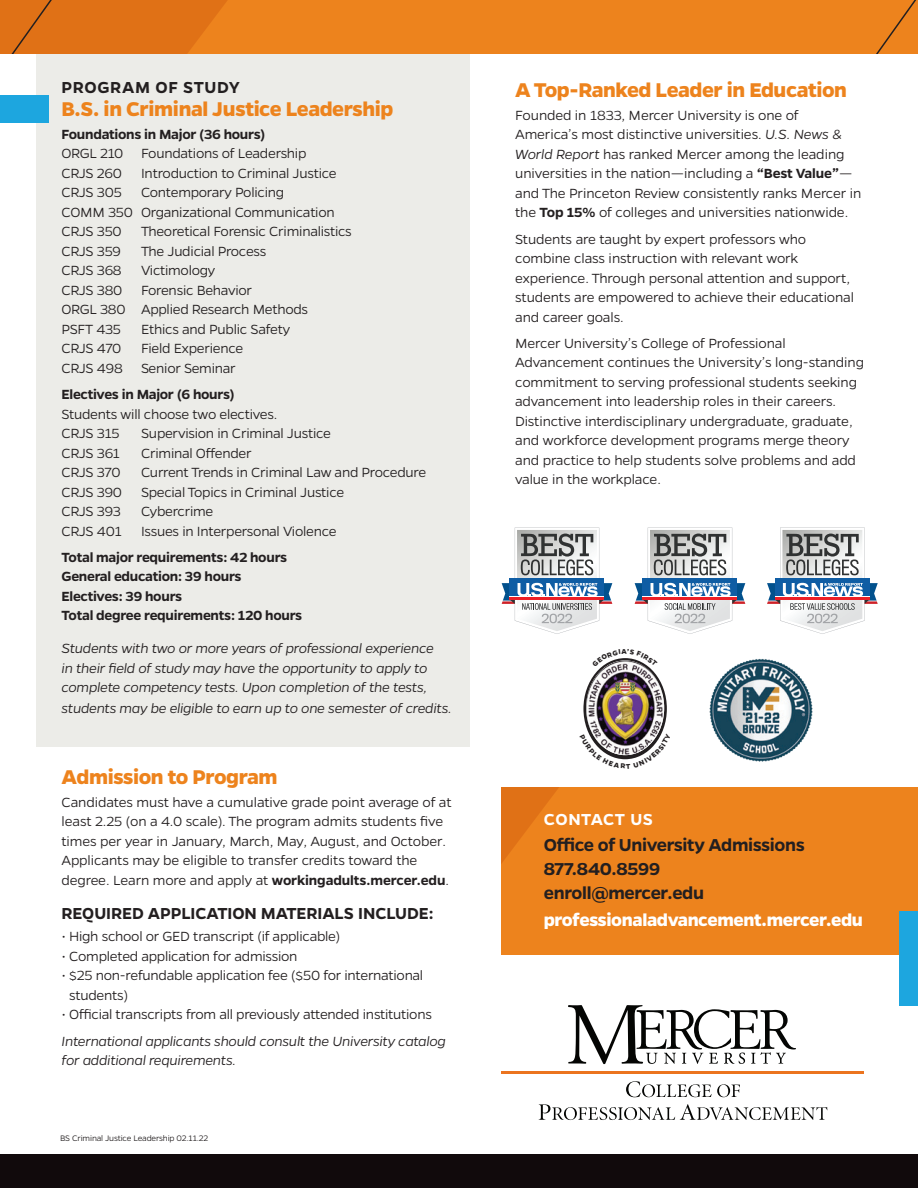
<style>
.page{position:relative;width:918px;height:1188px;background:#fff}
.page>*{position:absolute;margin:0;border:0;box-sizing:border-box;transform-origin:0 0}
.t1{font:700 22.5px "Gentona";letter-spacing:-.02em;color:#ed831d}
.t2{font:600 19.5px/24px "Gentona";letter-spacing:-.02em;color:#231f20}
.t3{font:700 19.5px "Gentona";letter-spacing:-.02em;color:#fff}
.t4{font:600 18px "Gentona";color:#231f20}
.t5{font:600 18px "Gentona";letter-spacing:.035em;color:#231f20}
.t6{font:600 18px "Gentona";letter-spacing:.025em;color:#fff}
.t7{font:300 15px/19.5px "Gentona";letter-spacing:-.015em;color:#231f20}
.t8{font:italic 300 15px/19.5px "Gentona";letter-spacing:-.02em;color:#231f20}
.t9{font:600 15px/19.5px "Gentona";letter-spacing:-.02em;color:#231f20}
.t10{font:300 9px "Gentona";letter-spacing:-.015em;color:#231f20}
.s1{font-weight:600}
.s2{font-style:italic}
</style>
<div class="page">
<div style="left:36px;top:42px;width:434px;height:704px;background:#ecece8"></div>
<div style="left:0;top:95px;width:48px;height:28px;background:#1da6df"></div>
<div style="left:502px;top:787px;width:416px;height:167px;background:#ed831d"></div>
<svg style="left:502px;top:787px;width:57px;height:75px"></svg>
<div style="left:900px;top:912px;width:18px;height:94px;background:#1da6df"></div>
<div style="left:0;top:1154px;width:918px;height:34px;background:#110a0c"></div>
<svg style="left:539px;top:1104px;width:288px;height:16px"></svg>
<svg style="left:626px;top:1081px;width:114px;height:16px"></svg>
<hr style="left:502px;top:1071px;width:362px;height:3px;background:#eb741f">
<svg style="left:568px;top:1005px;width:228px;height:59px"></svg>
<svg style="left:767px;top:528px;width:111px;height:106px"></svg>
<hr style="left:775px;top:596px;width:95px;height:1px;background:#fff">
<hr style="left:775px;top:597px;width:95px;height:2px;background:#ec1f26">
<svg style="left:502px;top:528px;width:110px;height:106px"></svg>
<hr style="left:509px;top:596px;width:95px;height:1px;background:#fff">
<hr style="left:509px;top:597px;width:95px;height:2px;background:#ec1f26">
<svg style="left:635px;top:528px;width:110px;height:106px"></svg>
<hr style="left:642px;top:596px;width:95px;height:1px;background:#fff">
<hr style="left:642px;top:597px;width:95px;height:2px;background:#ec1f26">
<img style="left:709px;top:658px;width:104px;height:103px">
<img style="left:586px;top:667px;width:78px;height:66px">
<div style="left:0;top:0;width:918px;height:54px;background:#ed831d"></div>
<svg style="left:876px;top:0;width:41px;height:54px"></svg>
<svg style="left:0;top:0;width:227px;height:54px;background:#df7116"></svg>
<svg style="left:588px;top:733px;width:74px;height:27px"></svg>
<svg style="left:601px;top:658px;width:48px;height:9px"></svg>
<p class="t5" style="left:62px;top:77px;width:180px">PROGRAM OF STUDY</p>
<h1 class="t1" style="left:62px;top:96px;width:334px">B.S. in Criminal Justice Leadership</h1>
<p class="t9" style="left:62px;top:124px;width:205px">Foundations in Major (36 hours)</p>
<p class="t7" style="left:62px;top:144px;width:247px">ORGL 210 Foundations of Leadership<br>CRJS 260</p>
<p class="t7" style="left:141px;top:163px;width:197px">Introduction to Criminal Justice</p>
<p class="t7" style="left:62px;top:183px;width:275px;text-indent:80px">Contemporary Policing<br>COMM 350 Organizational Communication<br>CRJS 350</p>
<p class="t7" style="left:62px;top:183px;width:62px">CRJS 305</p>
<p class="t7" style="left:141px;top:222px;width:212px">Theoretical Forensic Criminalistics</p>
<p class="t7" style="left:62px;top:241px;width:61px">CRJS 359</p>
<p class="t7" style="left:141px;top:241px;width:127px">The Judicial Process</p>
<p class="t7" style="left:62px;top:261px;width:62px">CRJS 368</p>
<p class="t7" style="left:62px;top:261px;width:248px;text-indent:80px">Victimology<br>CRJS 380 Forensic Behavior<br>ORGL 380 Applied Research Methods<br>PSFT 435</p>
<p class="t7" style="left:141px;top:319px;width:151px">Ethics and Public Safety</p>
<p class="t7" style="left:62px;top:339px;width:183px;text-indent:80px">Field Experience<br>CRJS 498 Senior Seminar</p>
<p class="t9" style="left:62px;top:385px;width:175px">Electives in Major (6 hours)</p>
<p class="t7" style="left:62px;top:404px;width:218px">Students will choose two electives.<br>CRJS 315</p>
<p class="t7" style="left:62px;top:339px;width:61px">CRJS 470</p>
<p class="t7" style="left:141px;top:424px;width:192px">Supervision in Criminal Justice</p>
<p class="t7" style="left:62px;top:443px;width:60px">CRJS 361</p>
<p class="t7" style="left:141px;top:443px;width:112px">Criminal Offender</p>
<p class="t7" style="left:62px;top:463px;width:61px">CRJS 370</p>
<p class="t7" style="left:141px;top:463px;width:287px">Current Trends in Criminal Law and Procedure</p>
<p class="t7" style="left:62px;top:482px;width:62px">CRJS 390</p>
<p class="t7" style="left:141px;top:482px;width:205px">Special Topics in Criminal Justice</p>
<p class="t7" style="left:62px;top:502px;width:61px">CRJS 393</p>
<p class="t7" style="left:141px;top:502px;width:74px">Cybercrime</p>
<p class="t7" style="left:62px;top:521px;width:62px">CRJS 401</p>
<p class="t7" style="left:141px;top:521px;width:197px">Issues in Interpersonal Violence</p>
<p class="t9" style="left:62px;top:547px;width:242px">Total major requirements: 42 hours<br>General education: 39 hours<br>Electives: 39 hours<br>Total degree requirements: 120 hours</p>
<p class="t8" style="left:62px;top:639px;width:374px">Students with two or more years of professional experience in their field of study may have the opportunity to apply to complete competency tests. Upon completion of the tests,</p>
<p class="t8" style="left:62px;top:699px;width:392px">students may be eligible to earn up to one semester of credits.</p>
<h1 class="t1" style="left:62px;top:764px;width:218px">Admission to Program</h1>
<p class="t7" style="left:62px;top:792px;width:392px">Candidates must have a cumulative grade point average of at least 2.25 (on a 4.0 scale). The program admits students five times per year in January, March, May, August, and October.<br>Applicants may be eligible to transfer credits toward the degree. Learn more and apply at <span class="s1">workingadults.mercer.edu</span>.</p>
<p class="t4" style="left:62px;top:903px;width:374px">REQUIRED APPLICATION MATERIALS INCLUDE:</p>
<p class="t7" style="left:62px;top:927px;width:280px">• High school or GED transcript (if applicable)</p>
<p class="t7" style="left:62px;top:946px;width:238px">• Completed application for admission</p>
<p class="t7" style="left:69px;top:966px;width:355px;text-indent:-8px">• $25 non-refundable application fee ($50 for international students)</p>
<p class="t7" style="left:62px;top:1005px;width:372px">• Official transcripts from all previously attended institutions</p>
<p class="t8" style="left:62px;top:1031px;width:386px">International applicants should consult the University catalog for additional requirements.</p>
<p class="t10" style="left:60px;top:1133px;width:150px">BS Criminal Justice Leadership 02.11.22</p>
<h1 class="t1" style="left:515px;top:77px;width:333px">A Top-Ranked Leader in Education</h1>
<p class="t7" style="left:515px;top:105px;width:348px">Founded in 1833, Mercer University is one of America’s most distinctive universities. <span class="s2">U.S. News &amp; World Report</span> has ranked Mercer among the leading universities in the nation—including a <span class="s1">“Best Value”</span>— and The Princeton Review consistently ranks Mercer in the <span class="s1">Top 15%</span> of colleges and universities nationwide.</p>
<p class="t7" style="left:515px;top:229px;width:340px">Students are taught by expert professors who combine class instruction with relevant work experience. Through personal attention and support, students are empowered to achieve their educational and career goals.</p>
<p class="t7" style="left:515px;top:333px;width:350px">Mercer University’s College of Professional Advancement continues the University’s long-standing commitment to serving professional students seeking advancement into leadership roles in their careers.<br>Distinctive interdisciplinary undergraduate, graduate, and workforce development programs merge theory and practice to help students solve problems and add value in the workplace.</p>
<p class="t6" style="left:544px;top:809px;width:111px">CONTACT US</p>
<h2 class="t2" style="left:544px;top:833px;width:262px">Office of University Admissions<br>877.840.8599 enroll@mercer.edu</h2>
<h2 class="t3" style="left:544px;top:909px;width:321px">professionaladvancement.mercer.edu</h2>
</div>
